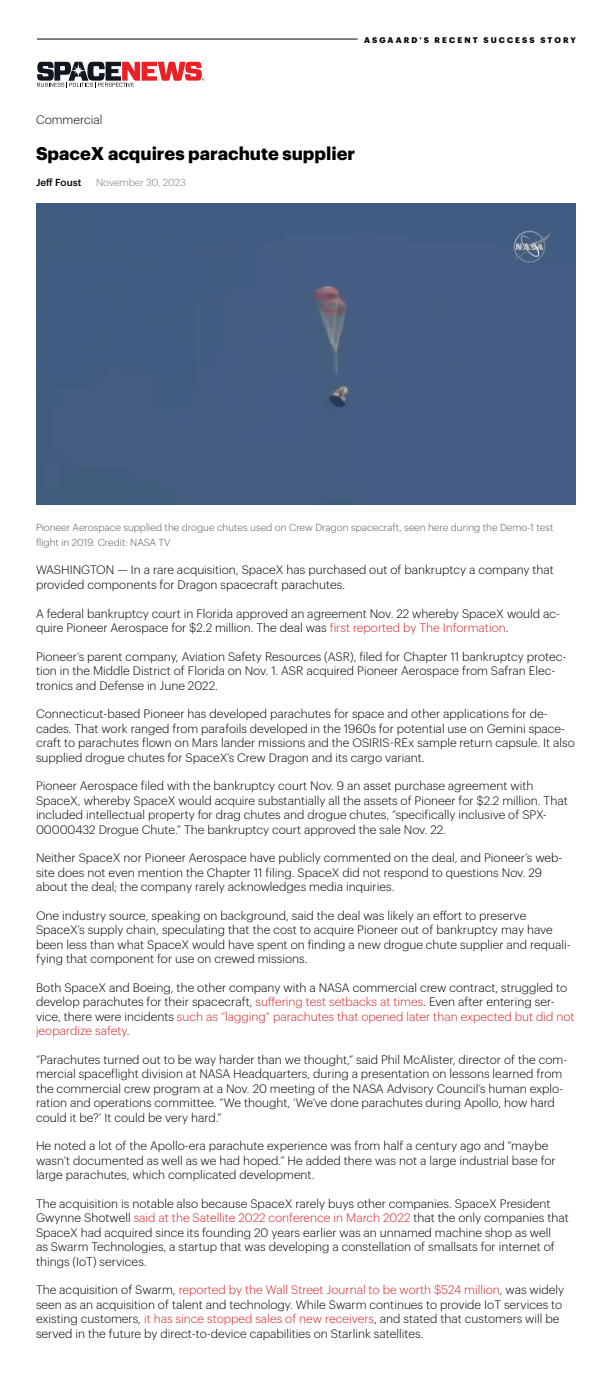
<style>
.page{position:relative;width:612px;height:1374px;background:#fff}
.page>*{position:absolute;margin:0;border:0;box-sizing:border-box;transform-origin:0 0}
.t1{font:700 18px "Graphik";color:#000}
.t2{font:300 12px/14.4px "Graphik";color:#000}
.t3{font:300 10px/14.4px "Graphik";color:#58595b}
.t4{font:300 10px "Graphik";color:#77787b}
.t5{font:500 10px "Graphik";color:#000}
.t6{font:700 8px "Graphik";letter-spacing:.265em;color:#000}
.s1{color:#d2232a}
</style>
<div class="page">
<div style="left:36px;top:203px;width:540px;height:302px;background:#455d82"></div>
<hr style="left:37px;top:39px;width:321px;height:1px;background:#000">
<svg style="left:37px;top:62px;width:167px;height:26px"></svg>
<p class="t6" style="left:364px;top:34px;width:213px">ASGAARD’S RECENT SUCCESS STORY</p>
<p class="t2" style="left:36px;top:111px;width:68px">Commercial</p>
<h1 class="t1" style="left:36px;top:139px;width:321px">SpaceX acquires parachute supplier</h1>
<p class="t5" style="left:36px;top:175px;width:47px">Jeff Foust</p>
<p class="t4" style="left:96px;top:175px;width:91px">November 30, 2023</p>
<p class="t3" style="left:36px;top:520px;width:519px">Pioneer Aerospace supplied the drogue chutes used on Crew Dragon spacecraft, seen here during the Demo-1 test flight in 2019. Credit: NASA TV</p>
<p class="t2" style="left:36px;top:562px;width:520px">WASHINGTON — In a rare acquisition, SpaceX has purchased out of bankruptcy a company that provided components for Dragon spacecraft parachutes.</p>
<p class="t2" style="left:36px;top:605px;width:526px">A federal bankruptcy court in Florida approved an agreement Nov. 22 whereby SpaceX would ac&shy;quire Pioneer Aerospace for $2.2 million. The deal was <span class="s1">first reported by The Information</span>.</p>
<p class="t2" style="left:36px;top:648px;width:532px">Pioneer’s parent company, Aviation Safety Resources (ASR), filed for Chapter 11 bankruptcy protec&shy;tion in the Middle District of Florida on Nov. 1. ASR acquired Pioneer Aerospace from Safran Elec&shy;tronics and Defense in June 2022.</p>
<p class="t2" style="left:36px;top:706px;width:540px">Connecticut-based Pioneer has developed parachutes for space and other applications for de&shy;cades. That work ranged from parafoils developed in the 1960s for potential use on Gemini space&shy;craft to parachutes flown on Mars lander missions and the OSIRIS-REx sample return capsule. It also supplied drogue chutes for SpaceX’s Crew Dragon and its cargo variant.</p>
<p class="t2" style="left:36px;top:778px;width:533px">Pioneer Aerospace filed with the bankruptcy court Nov. 9 an asset purchase agreement with SpaceX, whereby SpaceX would acquire substantially all the assets of Pioneer for $2.2 million. That included intellectual property for drag chutes and drogue chutes, “specifically inclusive of SPX-00000432 Drogue Chute.” The bankruptcy court approved the sale Nov. 22.</p>
<p class="t2" style="left:36px;top:850px;width:528px">Neither SpaceX nor Pioneer Aerospace have publicly commented on the deal, and Pioneer’s web&shy;site does not even mention the Chapter 11 filing. SpaceX did not respond to questions Nov. 29 about the deal; the company rarely acknowledges media inquiries.</p>
<p class="t2" style="left:36px;top:907px;width:536px">One industry source, speaking on background, said the deal was likely an effort to preserve SpaceX’s supply chain, speculating that the cost to acquire Pioneer out of bankruptcy may have been less than what SpaceX would have spent on finding a new drogue chute supplier and requali&shy;fying that component for use on crewed missions.</p>
<p class="t2" style="left:36px;top:979px;width:540px">Both SpaceX and Boeing, the other company with a NASA commercial crew contract, struggled to develop parachutes for their spacecraft, <span class="s1">suffering test setbacks at times</span>. Even after entering ser&shy;vice, there were incidents <span class="s1">such as “lagging” parachutes that opened later than expected but did not jeopardize safety</span>.</p>
<p class="t2" style="left:36px;top:1051px;width:533px">“Parachutes turned out to be way harder than we thought,” said Phil McAlister, director of the com&shy;mercial spaceflight division at NASA Headquarters, during a presentation on lessons learned from the commercial crew program at a Nov. 20 meeting of the NASA Advisory Council’s human explo&shy;ration and operations committee. “We thought, ‘We’ve done parachutes during Apollo, how hard could it be?’ It could be very hard.”</p>
<p class="t2" style="left:36px;top:1138px;width:521px">He noted a lot of the Apollo-era parachute experience was from half a century ago and “maybe wasn’t documented as well as we had hoped.” He added there was not a large industrial base for large parachutes, which complicated development.</p>
<p class="t2" style="left:36px;top:1195px;width:534px">The acquisition is notable also because SpaceX rarely buys other companies. SpaceX President Gwynne Shotwell <span class="s1">said at the Satellite 2022 conference in March 2022</span> that the only companies that SpaceX had acquired since its founding 20 years earlier was an unnamed machine shop as well<br>as Swarm Technologies, a startup that was developing a constellation of smallsats for internet of things (IoT) services.</p>
<p class="t2" style="left:36px;top:1282px;width:530px">The acquisition of Swarm, <span class="s1">reported by the Wall Street Journal to be worth $524 million</span>, was widely seen as an acquisition of talent and technology. While Swarm continues to provide IoT services to existing customers, <span class="s1">it has since stopped sales of new receivers</span>, and stated that customers will be served in the future by direct-to-device capabilities on Starlink satellites.</p>
</div>
